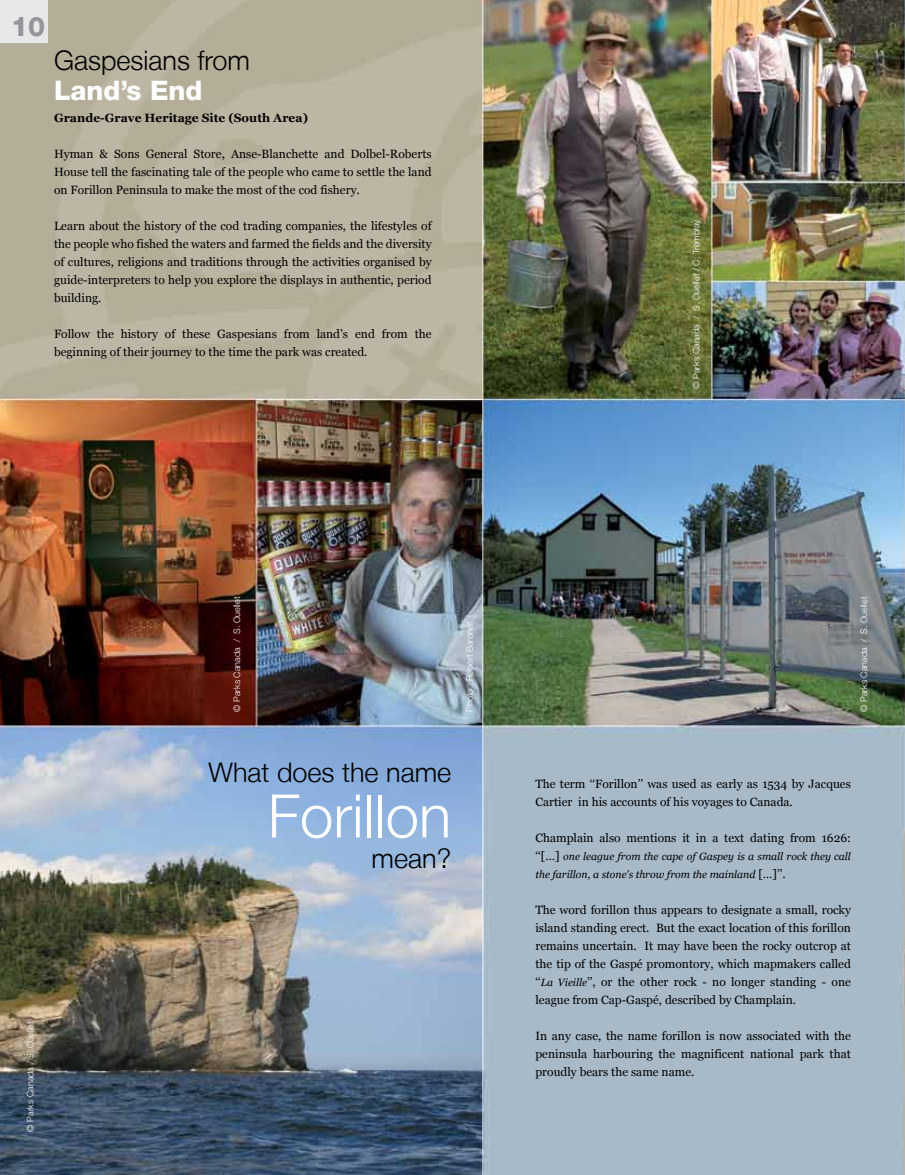
<style>
.page{position:relative;width:905px;height:1175px;background:#fff}
.page>*{position:absolute;margin:0;border:0;box-sizing:border-box;transform-origin:0 0}
.t1{font:300 60px "Helvetica Neue LT";color:#fff}
.t2{font:300 27px "Helvetica Neue LT";color:#000}
.t3{font:800 27px "Helvetica Neue LT Std";color:#fff}
.t4{font:800 27px "Helvetica Neue LT";color:#939598}
.t5{font:12px/18px "Georgia";color:#000;text-align:justify}
.t6{font:700 12px "Georgia";color:#000}
.t7{font:italic 10.5px/18px "Georgia";color:#000}
.t8{font:300 9px "Helvetica Neue LT Std";color:#fff}
.s1{font-style:normal;font-size:12px}
.s2{font-style:italic;font-size:10.5px}
</style>
<div class="page">
<img style="left:0;top:0;width:904px;height:1174px">
<div style="left:0;top:0;width:48px;height:43px;background:#e6e7e8"></div>
<h2 class="t4" style="left:11px;top:10px;width:36px">10</h2>
<h2 class="t2" style="left:54px;top:44px;width:198px">Gaspesians from</h2>
<h2 class="t3" style="left:54px;top:74px;width:150px">Land’s End</h2>
<p class="t6" style="left:54px;top:111px;width:255px">Grande-Grave Heritage Site (South Area)</p>
<p class="t5" style="left:54px;top:145px;width:379px">Hyman &amp; Sons General Store, Anse-Blanchette and Dolbel-Roberts House tell the fascinating tale of the people who came to settle the land on Forillon Peninsula to make the most of the cod fishery.</p>
<p class="t5" style="left:54px;top:217px;width:379px">Learn about the history of the cod trading companies, the lifestyles of the people who fished the waters and farmed the fields and the diversity of cultures, religions and traditions through the activities organised by guide-interpreters to help you explore the displays in authentic, period building.</p>
<p class="t5" style="left:54px;top:325px;width:379px">Follow the history of these Gaspesians from land’s end from the beginning of their journey to the time the park was created.</p>
<p class="t8" style="left:690px;top:389px;width:171px;rotate:-90deg">© Parks Canada / S. Ouellet / C. Tremblay</p>
<p class="t8" style="left:25px;top:1131px;width:112px;rotate:-90deg">© Parks Canada / S. Ouellet</p>
<p class="t8" style="left:231px;top:711px;width:117px;rotate:-90deg">© Parks Canada / S. Ouellet</p>
<p class="t8" style="left:858px;top:711px;width:117px;rotate:-90deg">© Parks Canada / S. Ouellet</p>
<p class="t8" style="left:464px;top:711px;width:92px;rotate:-90deg">Photo : Robert Baronet</p>
<h2 class="t2" style="left:208px;top:755px;width:244px">What does the name</h2>
<h1 class="t1" style="left:268px;top:779px;width:185px">Forillon</h1>
<h2 class="t2" style="left:371px;top:842px;width:81px">mean?</h2>
<p class="t5" style="left:535px;top:775px;width:317px">The term ‘‘Forillon’’ was used as early as 1534 by Jacques<br>Cartier in his accounts of his voyages to Canada.</p>
<p class="t5" style="left:535px;top:829px;width:317px">Champlain also mentions it in a text dating from 1626:</p>
<p class="t7" style="left:535px;top:847px;width:317px"><span class="s1">‘‘[…]</span> one league from the cape of Gaspey is a small rock they call the farillon, a stone’s throw from the mainland <span class="s1">[…]’’.</span></p>
<p class="t5" style="left:535px;top:901px;width:317px">The word forillon thus appears to designate a small, rocky island standing erect. But the exact location of this forillon remains uncertain. It may have been the rocky outcrop at the tip of the Gaspé promontory, which mapmakers called ‘‘<span class="s2">La Vieille</span>’’, or the other rock - no longer standing - one league from Cap-Gaspé, described by Champlain.</p>
<p class="t5" style="left:535px;top:1027px;width:317px">In any case, the name forillon is now associated with the peninsula harbouring the magnificent national park that proudly bears the same name.</p>
</div>
